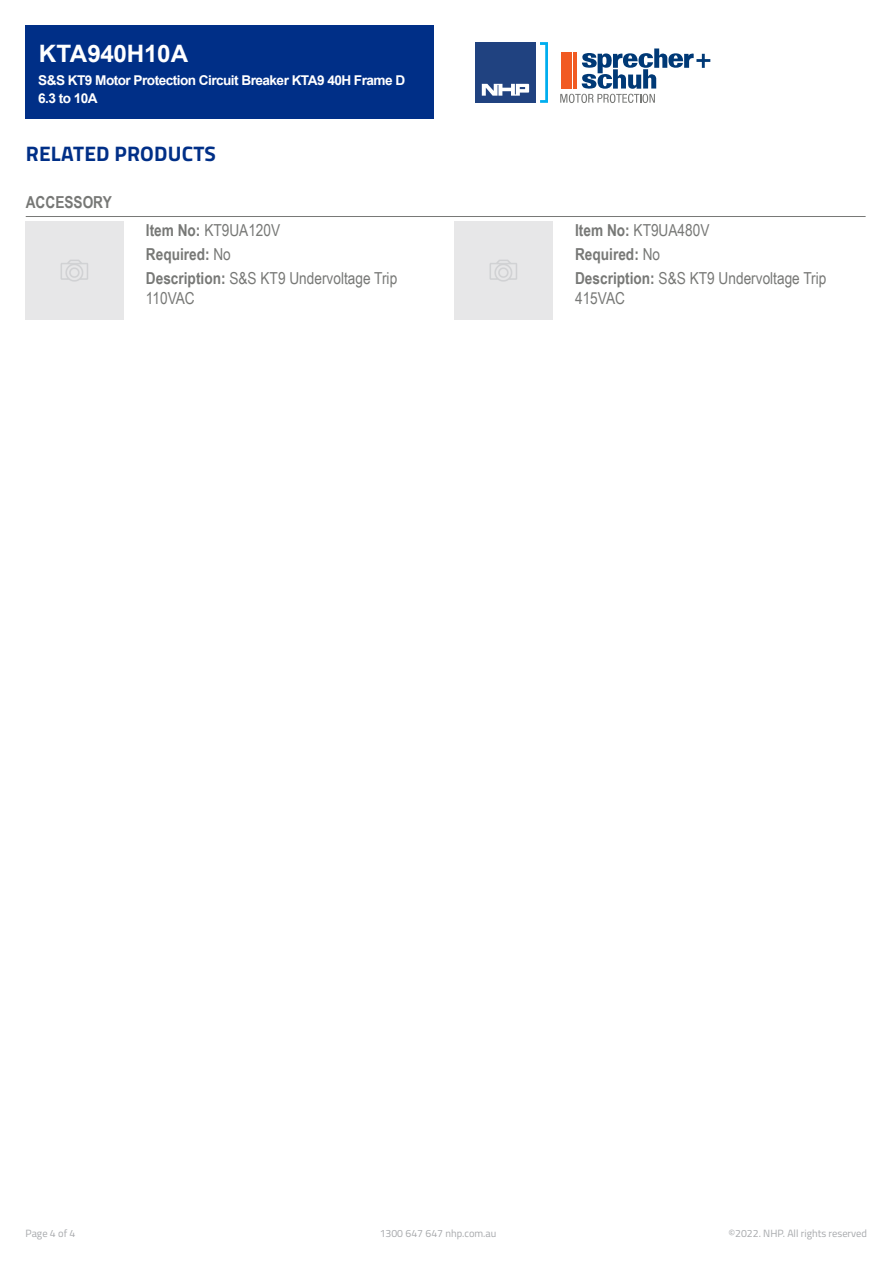
<style>
.page{position:relative;width:893px;height:1263px;background:#fff}
.page>*{position:absolute;margin:0;border:0;box-sizing:border-box;transform-origin:0 0}
.Item_Number{font:700 24px "Arial";color:#fff}
.t1{font:700 21px "Titillium";letter-spacing:.01em;color:#002f87}
.t2{font:16.5px/24px "Arial Narrow";color:#777876}
.t3{font:700 16.5px "Arial Narrow";color:#777876}
.Display_Name{font:700 13.5px/18px "Arial";letter-spacing:-.04em;color:#fff}
.t4{font:10.5px "Titillium";color:#a7a9ac}
.s1{font-weight:700}
</style>
<div class="page">
<div style="left:26px;top:26px;width:408px;height:93px;background:#002f87"></div>
<hr style="left:26px;top:216px;width:840px;height:1px;background:#777876">
<div style="left:26px;top:221px;width:98px;height:98px;background:#e7e7e8"></div>
<div style="left:455px;top:221px;width:98px;height:98px;background:#e7e7e8"></div>
<div style="left:475px;top:42px;width:61px;height:61px;background:#204280"></div>
<svg style="left:482px;top:84px;width:47px;height:12px"></svg>
<svg style="left:540px;top:42px;width:8px;height:61px"></svg>
<svg style="left:560px;top:48px;width:150px;height:55px"></svg>
<div style="left:561px;top:52px;width:10px;height:37px;background:#f15a22"></div>
<hr style="left:573px;top:52px;width:4px;height:37px;background:#f15a22">
<p class="Item_Number" style="left:39px;top:37px;width:151px">KTA940H10A</p>
<p class="Display_Name" style="left:38px;top:71px;width:368px">S&amp;S KT9 Motor Protection Circuit Breaker KTA9 40H Frame D<br>6.3 to 10A</p>
<p class="t1" style="left:26px;top:137px;width:192px">RELATED PRODUCTS</p>
<p class="t3" style="left:26px;top:189px;width:88px">ACCESSORY</p>
<p class="t2" style="left:146px;top:218px;width:253px"><span class="s1">Item No:</span> KT9UA120V<br><span class="s1">Required:</span> No<br><span class="s1">Description:</span> S&amp;S KT9 Undervoltage Trip</p>
<p class="t2" style="left:146px;top:286px;width:50px">110VAC</p>
<p class="t2" style="left:575px;top:218px;width:253px"><span class="s1">Item No:</span> KT9UA480V<br><span class="s1">Required:</span> No<br><span class="s1">Description:</span> S&amp;S KT9 Undervoltage Trip</p>
<p class="t2" style="left:575px;top:286px;width:51px">415VAC</p>
<p class="t4" style="left:26px;top:1226px;width:51px">Page 4 of 4</p>
<p class="t4" style="left:380px;top:1226px;width:118px">1300 647 647 nhp.com.au</p>
<p class="t4" style="left:728px;top:1226px;width:140px">©2022. NHP. All rights reserved</p>
</div>
